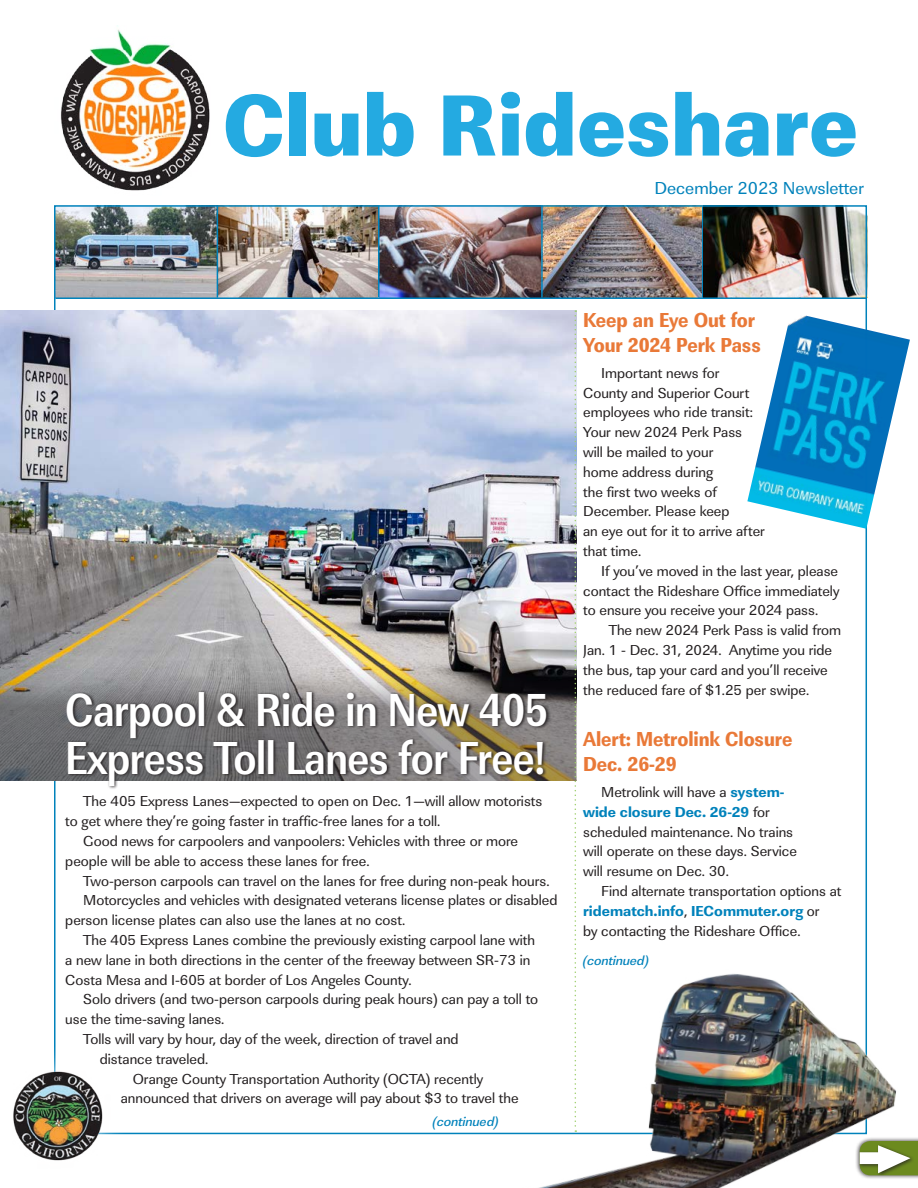
<style>
.page{position:relative;width:918px;height:1188px;background:#fff}
.page>*{position:absolute;margin:0;border:0;box-sizing:border-box;transform-origin:0 0}
.t1{font:90px "URW Linear T Ultr Bold Narr";color:#24aae1}
.t2{font:48px/48px "URW Linear T Bold Narr";letter-spacing:-.01em;color:#fff;scale:.9 1}
.t3{font:21px/25.5px "URW Linear T Extr Bold Extr Narr";letter-spacing:-.005em;color:#e97938}
.t4{font:18px "URW Linear T";color:#0082bb}
.t5{font:15px/19.8px "URW Linear T";color:#231f20}
.t6{font:700 15px "URW Linear T Extr";color:#0082bb}
.t7{font:13.5px "URW Linear T Medi Obli";color:#0082bb}
.s1{font-family:"URW Linear T Extr";font-weight:700;color:#0082bb}
.s2{font-family:"URW Linear T";font-weight:400;color:#231f20}
</style>
<div class="page">
<img style="left:60px;top:29px;width:150px;height:162px">
<img style="left:218px;top:208px;width:646px;height:89px">
<img style="left:57px;top:208px;width:160px;height:89px">
<img style="left:380px;top:208px;width:161px;height:89px">
<img style="left:543px;top:208px;width:159px;height:89px">
<hr style="left:378px;top:205px;width:2px;height:92px;background:#0082bb">
<hr style="left:541px;top:205px;width:2px;height:92px;background:#0082bb">
<hr style="left:702px;top:207px;width:2px;height:90px;background:#0082bb">
<hr style="left:217px;top:206px;width:1px;height:91px;background:#0082bb">
<hr style="left:55px;top:297px;width:812px;height:2px;background:#0082bb">
<img style="left:13px;top:1059px;width:100px;height:102px">
<img style="left:0;top:310px;width:575px;height:351px">
<img style="left:747px;top:312px;width:163px;height:217px">
<img style="left:517px;top:839px;width:379px;height:349px">
<svg style="left:0;top:661px;width:575px;height:119px;background:#8a8782"></svg>
<div style="left:66px;top:690px;width:485px;height:100px;background:#231f20;opacity:.95"></div>
<div style="left:855px;top:1136px;width:63px;height:44px;background:#231f20;opacity:.75"></div>
<svg style="left:860px;top:1141px;width:58px;height:34px"></svg>
<svg style="left:575px;top:310px;width:1px;height:822px"></svg>
<h1 class="t1" style="left:223px;top:70px;width:637px">Club Rideshare</h1>
<p class="t4" style="left:654px;top:178px;width:211px">December 2023 Newsletter</p>
<h2 class="t2" style="left:65px;top:686px;width:538px">Carpool &amp; Ride in New 405<br>Express Toll Lanes for Free!</h2>
<p class="t5" style="left:83px;top:792px;width:461px">The 405 Express Lanes—expected to open on Dec. 1—will allow motorists</p>
<p class="t5" style="left:65px;top:811px;width:377px">to get where they’re going faster in traffic-free lanes for a toll.</p>
<p class="t5" style="left:83px;top:831px;width:436px">Good news for carpoolers and vanpoolers: Vehicles with three or more</p>
<p class="t5" style="left:65px;top:851px;width:306px">people will be able to access these lanes for free.</p>
<p class="t5" style="left:83px;top:871px;width:468px">Two-person carpools can travel on the lanes for free during non-peak hours.</p>
<p class="t5" style="left:83px;top:891px;width:476px">Motorcycles and vehicles with designated veterans license plates or disabled</p>
<p class="t5" style="left:65px;top:910px;width:341px">person license plates can also use the lanes at no cost.</p>
<p class="t5" style="left:83px;top:930px;width:453px">The 405 Express Lanes combine the previously existing carpool lane with</p>
<p class="t5" style="left:65px;top:950px;width:467px">a new lane in both directions in the center of the freeway between SR-73 in</p>
<p class="t5" style="left:65px;top:970px;width:348px">Costa Mesa and I-605 at border of Los Angeles County.</p>
<p class="t5" style="left:83px;top:990px;width:456px">Solo drivers (and two-person carpools during peak hours) can pay a toll to</p>
<p class="t5" style="left:65px;top:1009px;width:161px">use the time-saving lanes.</p>
<p class="t5" style="left:83px;top:1029px;width:377px">Tolls will vary by hour, day of the week, direction of travel and</p>
<p class="t5" style="left:100px;top:1049px;width:110px">distance traveled.</p>
<p class="t5" style="left:133px;top:1069px;width:352px">Orange County Transportation Authority (OCTA) recently</p>
<p class="t5" style="left:121px;top:1089px;width:400px">announced that drivers on average will pay about $3 to travel the</p>
<p class="t7" style="left:433px;top:1114px;width:67px">(continued)</p>
<h3 class="t3" style="left:583px;top:307px;width:179px">Keep an Eye Out for<br>Your 2024 Perk Pass</h3>
<p class="t5" style="left:583px;top:363px;width:183px;text-indent:18px">Important news for<br>County and Superior Court employees who ride transit:<br>Your new 2024 Perk Pass will be mailed to your<br>home address during<br>the first two weeks of<br>December. Please keep<br>an eye out for it to arrive after that time.</p>
<p class="t5" style="left:583px;top:561px;width:258px;text-align:justify;text-indent:18px">If you’ve moved in the last year, please contact the Rideshare Office immediately to ensure you receive your 2024 pass.</p>
<p class="t5" style="left:583px;top:620px;width:260px;text-indent:26px">The new 2024 Perk Pass is valid from Jan. 1 - Dec. 31, 2024. Anytime you ride the bus, tap your card and you’ll receive the reduced fare of $1.25 per swipe.</p>
<h3 class="t3" style="left:583px;top:726px;width:211px">Alert: Metrolink Closure<br>Dec. 26-29</h3>
<p class="t5" style="left:601px;top:782px;width:185px">Metrolink will have a <span class="s1">system-</span></p>
<p class="t6" style="left:583px;top:803px;width:188px">wide closure Dec. 26-29 <span class="s2">for</span></p>
<p class="t5" style="left:583px;top:822px;width:215px">scheduled maintenance. No trains will operate on these days. Service will resume on Dec. 30.</p>
<p class="t5" style="left:601px;top:881px;width:242px">Find alternate transportation options at</p>
<p class="t6" style="left:583px;top:902px;width:238px">ridematch.info<span class="s2">,</span> IECommuter.org <span class="s2">or</span></p>
<p class="t5" style="left:583px;top:921px;width:219px">by contacting the Rideshare Office.</p>
<p class="t7" style="left:583px;top:952px;width:67px">(continued)</p>
</div>
